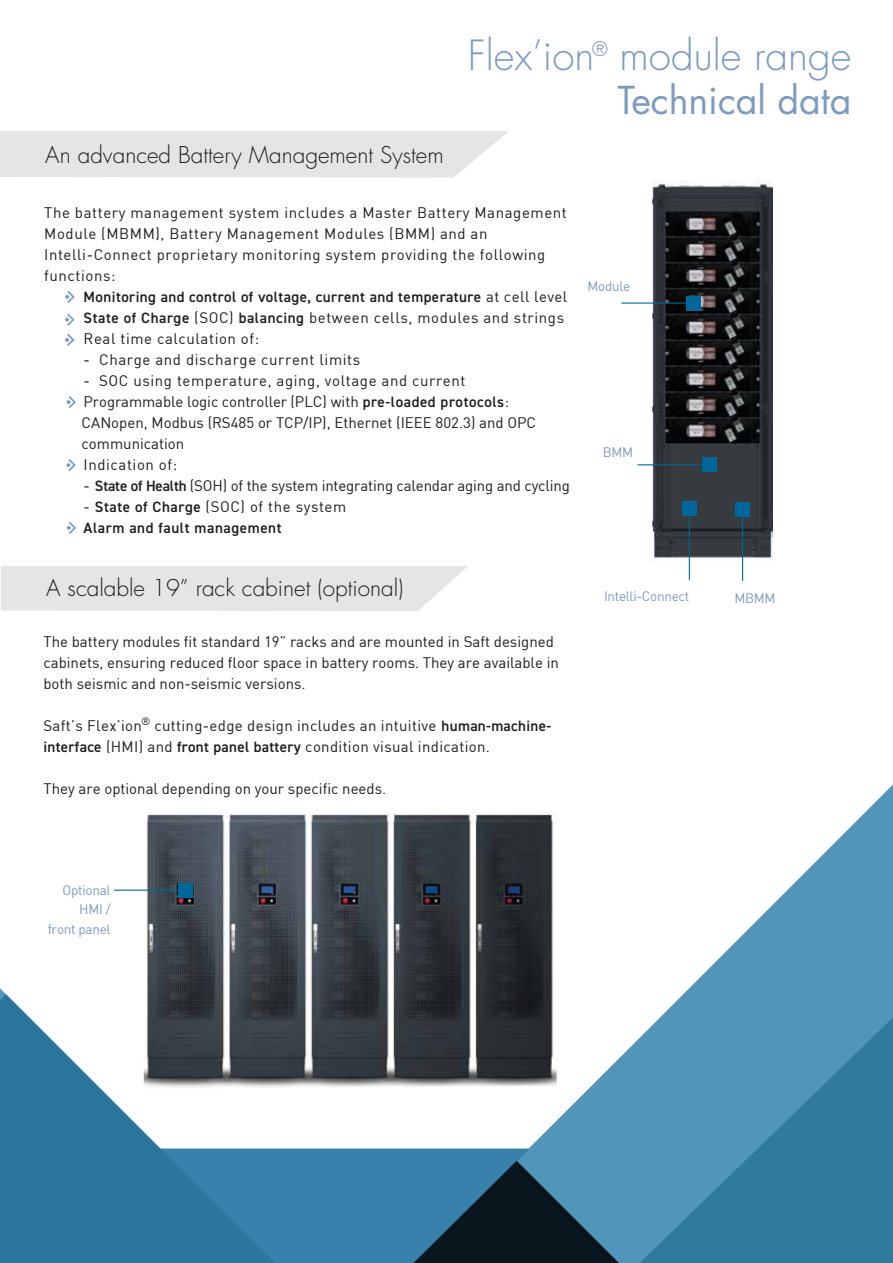
<style>
.page{position:relative;width:893px;height:1263px;background:#fff}
.page>*{position:absolute;margin:0;border:0;box-sizing:border-box;transform-origin:0 0}
.t1{font:300 40.5px "Futura Std";color:#7d9bc1}
.t2{font:37.5px "Futura Std";color:#7d9bc1}
.t3{font:300 22.5px "Futura Std";color:#1d1d1b}
.t4{font:300 19.5px "Futura Std";color:#7d9bc1}
.t5{font:15px/21px "DIN";color:#1d1d1b}
.t6{font:15px/21px "DIN";letter-spacing:.04em;color:#1d1d1b}
.t7{font:15px/21px "DIN";letter-spacing:.02em;color:#1d1d1b}
.t8{font:600 15px "DIN2014";letter-spacing:.03em;color:#1d1d1b}
.t9{font:15px "DIN";letter-spacing:-.01em;color:#1d1d1b}
.t10{font:13.5px/19.5px "DIN";letter-spacing:-.02em;color:#7d9bc1;text-align:right}
.t11{font:10.5px "DIN";color:#1d1d1b}
.s1{font-family:"DIN";font-weight:400}
.s2{font-family:"DIN2014";font-weight:600}
</style>
<div class="page">
<div style="left:275px;top:1148px;width:70px;height:115px;background:#3781ac"></div>
<svg style="left:345px;top:1148px;width:172px;height:115px;background:#2b6587"></svg>
<svg style="left:517px;top:784px;width:376px;height:479px"></svg>
<svg style="left:640px;top:1017px;width:253px;height:246px;background:#4088ac"></svg>
<svg style="left:0;top:994px;width:275px;height:269px;fill:#29759d"></svg>
<svg style="left:65px;top:291px;width:10px;height:12px"></svg>
<svg style="left:65px;top:313px;width:9px;height:13px"></svg>
<svg style="left:65px;top:334px;width:9px;height:12px"></svg>
<svg style="left:66px;top:396px;width:10px;height:12px"></svg>
<svg style="left:66px;top:459px;width:10px;height:12px"></svg>
<svg style="left:66px;top:522px;width:10px;height:12px"></svg>
<img style="left:652px;top:181px;width:121px;height:380px">
<svg style="left:0;top:131px;width:509px;height:47px;background:#e5e6e5"></svg>
<div style="left:1px;top:566px;width:467px;height:45px;background:#e4e5e4"></div>
<hr style="left:621px;top:302px;width:73px;height:2px;background:#00679a">
<div style="left:686px;top:296px;width:14px;height:14px;background:#00679a"></div>
<hr style="left:637px;top:464px;width:73px;height:1px;background:#00679a">
<div style="left:702px;top:458px;width:14px;height:14px;background:#00679a"></div>
<hr style="left:742px;top:508px;width:1px;height:73px;background:#00679a">
<div style="left:735px;top:502px;width:15px;height:14px;background:#00679a"></div>
<hr style="left:689px;top:507px;width:1px;height:73px;background:#00679a">
<div style="left:682px;top:501px;width:14px;height:14px;background:#00679a"></div>
<img style="left:144px;top:812px;width:414px;height:277px">
<hr style="left:114px;top:889px;width:73px;height:2px;background:#00679a">
<div style="left:179px;top:883px;width:14px;height:14px;background:#00679a"></div>
<h3 class="t3" style="left:45px;top:141px;width:400px">An advanced Battery Management System</h3>
<h1 class="t1" style="left:468px;top:31px;width:385px">Flex’ion module range</h1>
<h2 class="t2" style="left:617px;top:76px;width:236px">Technical data</h2>
<h3 class="t4" style="left:592px;top:37px;width:17px">®</h3>
<p class="t6" style="left:44px;top:202px;width:524px">The battery management system includes a Master Battery Management Module (MBMM), Battery Management Modules (BMM) and an Intelli-Connect proprietary monitoring system providing the following functions:</p>
<p class="t8" style="left:84px;top:287px;width:485px">Monitoring and control of voltage, current and temperature <span class="s1">at cell level</span></p>
<p class="t6" style="left:84px;top:307px;width:482px"><span class="s2">State of Charge</span> (SOC) <span class="s2">balancing</span> between cells, modules and strings<br>Real time calculation of:</p>
<p class="t6" style="left:84px;top:349px;width:278px">- Charge and discharge current limits</p>
<p class="t5" style="left:82px;top:370px;width:456px">- SOC using temperature, aging, voltage and current Programmable logic controller (PLC) with <span class="s2">pre-loaded protocols</span>:<br>CANopen, Modbus (RS485 or TCP/IP), Ethernet (IEEE 802.3) and OPC communication<br>Indication of:</p>
<p class="t9" style="left:84px;top:476px;width:488px">- <span class="s2">State of Health</span> (SOH) of the system integrating calendar aging and cycling</p>
<p class="t6" style="left:84px;top:496px;width:264px">- <span class="s2">State of Charge</span> (SOC) of the system</p>
<p class="t8" style="left:84px;top:518px;width:199px">Alarm and fault management</p>
<h3 class="t3" style="left:46px;top:574px;width:359px">A scalable 19” rack cabinet (optional)</h3>
<p class="t5" style="left:43px;top:631px;width:517px">The battery modules fit standard 19” racks and are mounted in Saft designed cabinets, ensuring reduced floor space in battery rooms. They are available in both seismic and non-seismic versions.</p>
<p class="t7" style="left:43px;top:715px;width:509px">Saft’s Flex’ion cutting-edge design includes an intuitive <span class="s2">human-machine&shy;interface</span> (HMI) and <span class="s2">front panel battery</span> condition visual indication.</p>
<p class="t5" style="left:43px;top:778px;width:344px">They are optional depending on your specific needs.</p>
<p class="t11" style="left:141px;top:715px;width:11px">®</p>
<p class="t10" style="left:587px;top:276px;width:44px">Module</p>
<p class="t10" style="left:603px;top:442px;width:32px">BMM</p>
<p class="t10" style="left:604px;top:586px;width:87px">Intelli-Connect</p>
<p class="t10" style="left:734px;top:588px;width:43px">MBMM</p>
<p class="t10" style="left:48px;top:880px;width:64px">Optional<br>HMI /<br>front panel</p>
</div>
